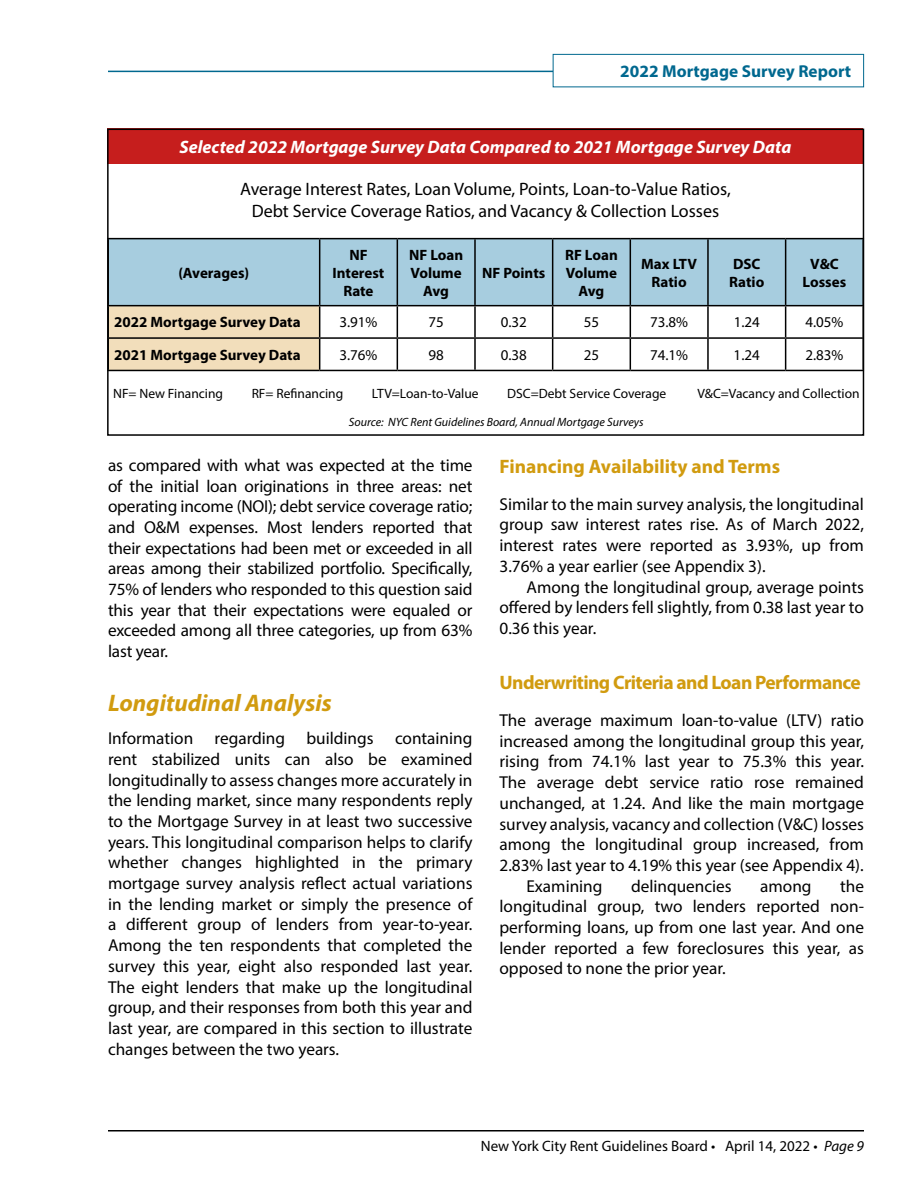
<style>
.page{position:relative;width:918px;height:1188px;background:#fff}
.page>*{position:absolute;margin:0;border:0;box-sizing:border-box;transform-origin:0 0}
.t1{font:italic 700 24px "Myriad Pro";color:#d19b0f}
.t2{font:700 19.5px "Myriad Pro";letter-spacing:-.03em;color:#d19b0f}
.t3{font:700 19.5px "Myriad Pro";color:#d19b0f}
.t4{font:18px/21.6px "Myriad Pro";color:#000;text-align:center}
.t5{font:italic 700 18px "Myriad Pro";color:#fff}
.t6{font:17.25px/20.7px "Myriad Pro";color:#000;text-align:justify}
.t7{font:700 17.25px "Myriad Pro";color:#00688f}
.t8{font:700 15px/18px "Myriad Pro";color:#000;text-align:center}
.t9{font:15px "Myriad Pro";color:#000}
.t10{font:13.5px "Myriad Pro";color:#000}
.t11{font:italic 12px "Myriad Pro";color:#000}
.s1{font-style:italic}
</style>
<div class="page">
<hr style="left:108px;top:71px;width:536px;height:1px;background:#00688f">
<div style="left:553px;top:54px;width:311px;height:33px;background:#fff"></div>
<div style="left:553px;top:54px;width:311px;height:33px;border:1px solid #00688f"></div>
<hr style="left:108px;top:1130px;width:756px;height:2px;background:#000">
<div style="left:107px;top:129px;width:756px;height:35px;background:#c61e1d"></div>
<div style="left:110px;top:239px;width:751px;height:66px;background:#a7cddf"></div>
<div style="left:110px;top:306px;width:209px;height:64px;background:#f2debb"></div>
<hr style="left:107px;top:238px;width:213px;height:1px;background:#000">
<hr style="left:320px;top:238px;width:77px;height:1px;background:#000">
<hr style="left:319px;top:239px;width:1px;height:66px;background:#000">
<hr style="left:397px;top:238px;width:78px;height:1px;background:#000">
<hr style="left:397px;top:239px;width:1px;height:66px;background:#000">
<hr style="left:475px;top:238px;width:78px;height:1px;background:#000">
<hr style="left:474px;top:239px;width:2px;height:66px;background:#000">
<hr style="left:553px;top:238px;width:77px;height:1px;background:#000">
<hr style="left:552px;top:239px;width:1px;height:66px;background:#000">
<hr style="left:630px;top:238px;width:78px;height:1px;background:#000">
<hr style="left:630px;top:239px;width:1px;height:66px;background:#000">
<hr style="left:708px;top:238px;width:78px;height:1px;background:#000">
<hr style="left:707px;top:239px;width:2px;height:66px;background:#000">
<hr style="left:786px;top:238px;width:78px;height:1px;background:#000">
<hr style="left:785px;top:239px;width:1px;height:66px;background:#000">
<hr style="left:107px;top:305px;width:213px;height:1px;background:#000">
<hr style="left:320px;top:305px;width:77px;height:1px;background:#000">
<hr style="left:319px;top:306px;width:1px;height:31px;background:#000">
<hr style="left:397px;top:305px;width:78px;height:1px;background:#000">
<hr style="left:397px;top:306px;width:1px;height:31px;background:#000">
<hr style="left:475px;top:305px;width:78px;height:1px;background:#000">
<hr style="left:474px;top:306px;width:2px;height:31px;background:#000">
<hr style="left:553px;top:305px;width:77px;height:1px;background:#000">
<hr style="left:552px;top:306px;width:1px;height:31px;background:#000">
<hr style="left:630px;top:305px;width:78px;height:1px;background:#000">
<hr style="left:630px;top:306px;width:1px;height:31px;background:#000">
<hr style="left:708px;top:305px;width:78px;height:1px;background:#000">
<hr style="left:707px;top:306px;width:2px;height:31px;background:#000">
<hr style="left:786px;top:305px;width:78px;height:1px;background:#000">
<hr style="left:785px;top:306px;width:1px;height:31px;background:#000">
<hr style="left:107px;top:337px;width:213px;height:2px;background:#000">
<hr style="left:320px;top:337px;width:77px;height:2px;background:#000">
<hr style="left:319px;top:339px;width:1px;height:31px;background:#000">
<hr style="left:397px;top:337px;width:78px;height:2px;background:#000">
<hr style="left:397px;top:339px;width:1px;height:31px;background:#000">
<hr style="left:475px;top:337px;width:78px;height:2px;background:#000">
<hr style="left:474px;top:339px;width:2px;height:31px;background:#000">
<hr style="left:553px;top:337px;width:77px;height:2px;background:#000">
<hr style="left:552px;top:339px;width:1px;height:31px;background:#000">
<hr style="left:630px;top:337px;width:78px;height:2px;background:#000">
<hr style="left:630px;top:339px;width:1px;height:31px;background:#000">
<hr style="left:708px;top:337px;width:78px;height:2px;background:#000">
<hr style="left:707px;top:339px;width:2px;height:31px;background:#000">
<hr style="left:786px;top:337px;width:78px;height:2px;background:#000">
<hr style="left:785px;top:339px;width:1px;height:31px;background:#000">
<hr style="left:107px;top:370px;width:213px;height:1px;background:#000">
<hr style="left:320px;top:370px;width:77px;height:1px;background:#000">
<hr style="left:397px;top:370px;width:78px;height:1px;background:#000">
<hr style="left:475px;top:370px;width:78px;height:1px;background:#000">
<hr style="left:553px;top:370px;width:77px;height:1px;background:#000">
<hr style="left:630px;top:370px;width:78px;height:1px;background:#000">
<hr style="left:708px;top:370px;width:78px;height:1px;background:#000">
<hr style="left:786px;top:370px;width:78px;height:1px;background:#000">
<div style="left:107px;top:129px;width:757px;height:307px;border:2px solid #000"></div>
<p class="t7" style="left:620px;top:60px;width:232px">2022 Mortgage Survey Report</p>
<p class="t5" style="left:179px;top:135px;width:614px">Selected 2022 Mortgage Survey Data Compared to 2021 Mortgage Survey Data</p>
<p class="t4" style="left:240px;top:178px;width:492px">Average Interest Rates, Loan Volume, Points, Loan-to-Value Ratios,<br>Debt Service Coverage Ratios, and Vacancy &amp; Collection Losses</p>
<p class="t8" style="left:179px;top:263px;width:72px">(Averages)</p>
<p class="t8" style="left:333px;top:245px;width:53px">NF<br>Interest<br>Rate</p>
<p class="t8" style="left:409px;top:245px;width:56px">NF Loan<br>Volume<br>Avg</p>
<p class="t8" style="left:482px;top:263px;width:65px">NF Points</p>
<p class="t8" style="left:565px;top:245px;width:54px">RF Loan<br>Volume<br>Avg</p>
<p class="t8" style="left:641px;top:254px;width:57px">Max LTV<br>Ratio</p>
<p class="t8" style="left:729px;top:254px;width:37px;text-align:left">DSC<br>Ratio</p>
<p class="t8" style="left:803px;top:254px;width:45px">V&amp;C<br>Losses</p>
<p class="t8" style="left:114px;top:313px;width:188px">2022 Mortgage Survey Data</p>
<p class="t9" style="left:339px;top:313px;width:40px">3.91%</p>
<p class="t9" style="left:428px;top:313px;width:17px">75</p>
<p class="t9" style="left:501px;top:313px;width:28px">0.32</p>
<p class="t9" style="left:584px;top:313px;width:17px">55</p>
<p class="t9" style="left:650px;top:313px;width:40px">73.8%</p>
<p class="t9" style="left:734px;top:313px;width:28px">1.24</p>
<p class="t9" style="left:805px;top:313px;width:40px">4.05%</p>
<p class="t8" style="left:114px;top:345px;width:188px">2021 Mortgage Survey Data</p>
<p class="t9" style="left:339px;top:346px;width:40px">3.76%</p>
<p class="t9" style="left:428px;top:346px;width:17px">98</p>
<p class="t9" style="left:501px;top:346px;width:28px">0.38</p>
<p class="t9" style="left:584px;top:346px;width:17px">25</p>
<p class="t9" style="left:650px;top:346px;width:40px">74.1%</p>
<p class="t9" style="left:734px;top:346px;width:28px">1.24</p>
<p class="t9" style="left:805px;top:346px;width:40px">2.83%</p>
<p class="t10" style="left:113px;top:385px;width:111px">NF= New Financing</p>
<p class="t10" style="left:252px;top:385px;width:93px">RF= Refinancing</p>
<p class="t10" style="left:372px;top:385px;width:108px">LTV=Loan-to-Value</p>
<p class="t10" style="left:507px;top:385px;width:161px">DSC=Debt Service Coverage</p>
<p class="t10" style="left:697px;top:385px;width:164px">V&amp;C=Vacancy and Collection</p>
<p class="t11" style="left:349px;top:415px;width:296px">Source: NYC Rent Guidelines Board, Annual Mortgage Surveys</p>
<p class="t6" style="left:108px;top:454px;width:366px">as compared with what was expected at the time of the initial loan originations in three areas: net operating income (NOI); debt service coverage ratio; and O&amp;M expenses. Most lenders reported that their expectations had been met or exceeded in all areas among their stabilized portfolio. Specifically, 75% of lenders who responded to this question said this year that their expectations were equaled or exceeded among all three categories, up from 63% last year.</p>
<h1 class="t1" style="left:108px;top:688px;width:225px">Longitudinal Analysis</h1>
<p class="t6" style="left:108px;top:728px;width:366px">Information regarding buildings containing rent stabilized units can also be examined longitudinally to assess changes more accurately in the lending market, since many respondents reply to the Mortgage Survey in at least two successive years. This longitudinal comparison helps to clarify whether changes highlighted in the primary mortgage survey analysis reflect actual variations in the lending market or simply the presence of a different group of lenders from year-to-year.<br>Among the ten respondents that completed the survey this year, eight also responded last year.<br>The eight lenders that make up the longitudinal group, and their responses from both this year and last year, are compared in this section to illustrate changes between the two years.</p>
<p class="t3" style="left:500px;top:453px;width:282px">Financing Availability and Terms</p>
<p class="t6" style="left:500px;top:493px;width:366px">Similar to the main survey analysis, the longitudinal group saw interest rates rise. As of March 2022, interest rates were reported as 3.93%, up from 3.76% a year earlier (see Appendix 3).</p>
<p class="t6" style="left:500px;top:576px;width:366px;text-indent:27px">Among the longitudinal group, average points offered by lenders fell slightly, from 0.38 last year to 0.36 this year.</p>
<p class="t2" style="left:500px;top:670px;width:363px">Underwriting Criteria and Loan Performance</p>
<p class="t6" style="left:500px;top:710px;width:366px">The average maximum loan-to-value (LTV) ratio</p>
<p class="t6" style="left:500px;top:730px;width:366px">increased among the longitudinal group this year,</p>
<p class="t6" style="left:500px;top:751px;width:366px">rising from 74.1% last year to 75.3% this year.</p>
<p class="t6" style="left:500px;top:772px;width:366px">The average debt service ratio rose remained</p>
<p class="t6" style="left:500px;top:792px;width:366px">unchanged, at 1.24. And like the main mortgage</p>
<p class="t6" style="left:500px;top:813px;width:366px">survey analysis, vacancy and collection (V&amp;C) losses</p>
<p class="t6" style="left:500px;top:834px;width:366px">among the longitudinal group increased, from</p>
<p class="t6" style="left:500px;top:855px;width:366px">2.83% last year to 4.19% this year (see Appendix 4).</p>
<p class="t6" style="left:526px;top:875px;width:78px">Examining</p>
<p class="t6" style="left:631px;top:875px;width:102px">delinquencies</p>
<p class="t6" style="left:760px;top:875px;width:53px">among</p>
<p class="t6" style="left:500px;top:875px;width:366px;text-indent:341px">the longitudinal group, two lenders reported non&shy;performing loans, up from one last year. And one lender reported a few foreclosures this year, as opposed to none the prior year.</p>
<p class="t9" style="left:481px;top:1137px;width:385px">New York City Rent Guidelines Board • April 14, 2022 • <span class="s1">Page 9</span></p>
</div>
